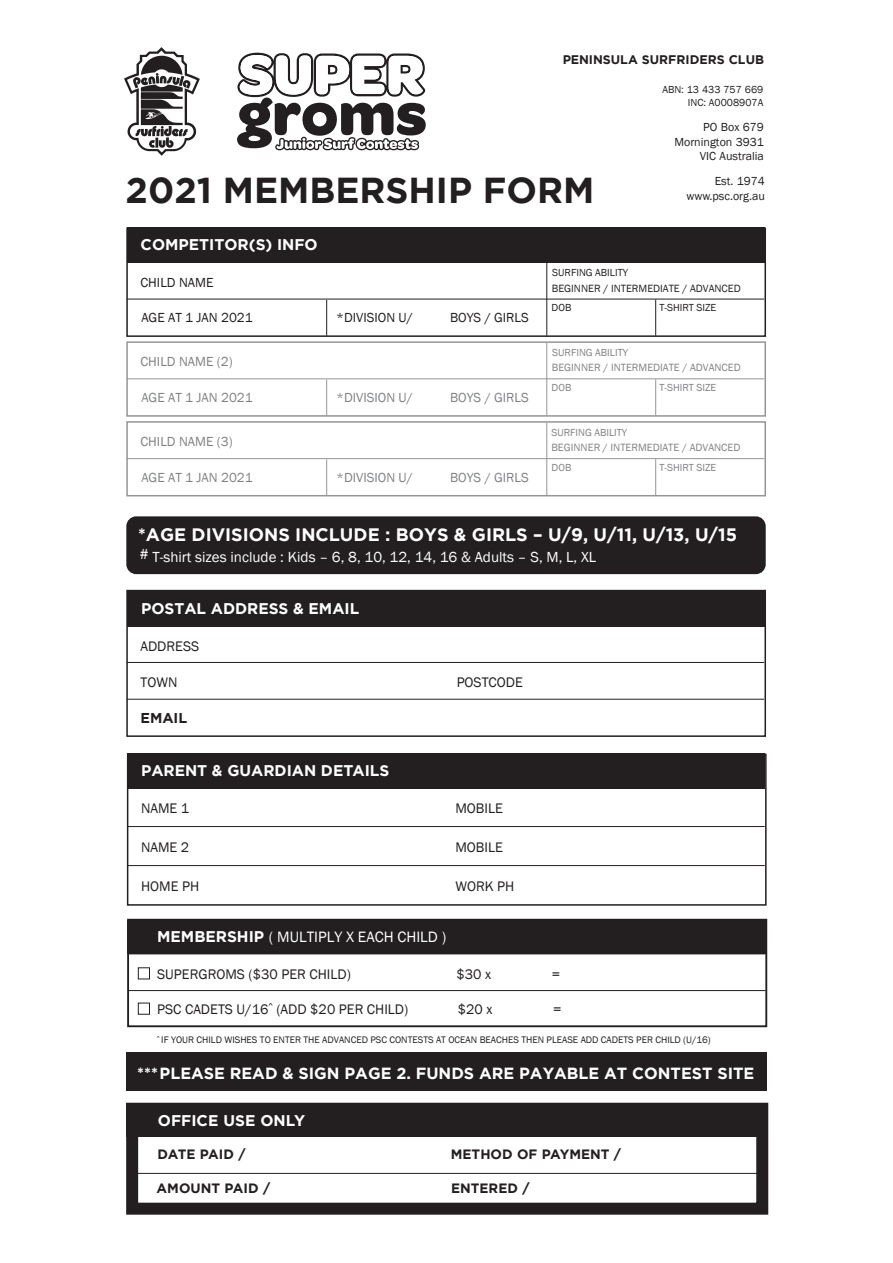
<style>
.page{position:relative;width:893px;height:1263px;background:#fff}
.page>*{position:absolute;margin:0;border:0;box-sizing:border-box;transform-origin:0 0}
.t1{font:700 36px "Gotham";color:#231f20}
.t2{font:700 18px "Gotham";color:#fff}
.t3{font:700 16.2px "Gotham";color:#fff}
.t4{font:700 15.45px "Gotham";color:#fff}
.t5{font:15.45px "Franklin Gothic";color:#fff}
.t6{font:15px "Franklin Gothic";color:#fff}
.t7{font:14.25px "Franklin Gothic";color:#231f20}
.t8{font:700 14.25px "Gotham";color:#231f20}
.t9{font:13.5px "Franklin Gothic";color:#808285}
.t10{font:700 13.5px "Gotham";color:#231f20}
.t11{font:13.5px "Franklin Gothic";color:#231f20}
.t12{font:700 12.45px "Gotham";color:#231f20}
.t13{font:12px/14.4px "Franklin Gothic";color:#231f20;text-align:right}
.t14{font:10.8px "Franklin Gothic";color:#808285}
.t15{font:10.8px "Franklin Gothic";color:#231f20}
.t16{font:10.5px/12.6px "Franklin Gothic";color:#231f20;text-align:right}
.t17{font:10.5px "Franklin Gothic";color:#808285}
.t18{font:9.75px "Franklin Gothic";color:#231f20}
.s1{font-family:"Gotham";font-weight:700}
</style>
<div class="page">
<div style="left:126px;top:1052px;width:641px;height:39px;background:#231f20"></div>
<div style="left:127px;top:517px;width:638px;height:56px;background:#231f20;border-radius:9px"></div>
<div style="left:126px;top:516px;width:640px;height:58px;border:2px solid #231f20;border-radius:9px"></div>
<div style="left:128px;top:591px;width:637px;height:35px;background:#231f20"></div>
<div style="left:126px;top:590px;width:640px;height:147px;border:2px solid #231f20"></div>
<div style="left:126px;top:228px;width:640px;height:109px;border:2px solid #231f20"></div>
<hr style="left:127px;top:699px;width:637px;height:1px;background:#231f20">
<hr style="left:127px;top:662px;width:637px;height:1px;background:#231f20">
<div style="left:127px;top:754px;width:640px;height:152px;border:2px solid #231f20"></div>
<hr style="left:127px;top:865px;width:638px;height:1px;background:#231f20">
<hr style="left:127px;top:788px;width:638px;height:1px;background:#231f20">
<hr style="left:127px;top:826px;width:638px;height:1px;background:#231f20">
<div style="left:128px;top:754px;width:637px;height:35px;background:#231f20"></div>
<div style="left:128px;top:228px;width:637px;height:35px;background:#231f20"></div>
<hr style="left:128px;top:990px;width:638px;height:1px;background:#231f20">
<hr style="left:128px;top:953px;width:638px;height:1px;background:#231f20">
<div style="left:127px;top:920px;width:639px;height:33px;background:#231f20"></div>
<div style="left:126px;top:1103px;width:642px;height:112px;border:12px solid #231f20"></div>
<hr style="left:128px;top:1173px;width:638px;height:1px;background:#231f20">
<div style="left:127px;top:919px;width:640px;height:108px;border:2px solid #231f20"></div>
<div style="left:126px;top:1103px;width:641px;height:33px;background:#231f20"></div>
<svg style="left:237px;top:53px;width:189px;height:97px"></svg>
<hr style="left:127px;top:299px;width:637px;height:1px;background:#231f20">
<div style="left:138px;top:1002px;width:12px;height:13px;border:1px solid #231f20"></div>
<div style="left:138px;top:967px;width:12px;height:12px;border:1px solid #231f20"></div>
<hr style="left:326px;top:300px;width:1px;height:36px;background:#231f20">
<hr style="left:546px;top:263px;width:1px;height:73px;background:#231f20">
<hr style="left:655px;top:299px;width:1px;height:37px;background:#231f20">
<div style="left:126px;top:341px;width:640px;height:76px;border:2px solid #939598"></div>
<hr style="left:127px;top:378px;width:637px;height:1px;background:#939598">
<hr style="left:326px;top:380px;width:1px;height:35px;background:#939598">
<hr style="left:546px;top:343px;width:1px;height:72px;background:#939598">
<hr style="left:655px;top:379px;width:1px;height:36px;background:#939598">
<div style="left:126px;top:421px;width:640px;height:75px;border:2px solid #939598"></div>
<hr style="left:127px;top:458px;width:637px;height:1px;background:#939598">
<hr style="left:326px;top:459px;width:1px;height:36px;background:#939598">
<hr style="left:546px;top:422px;width:1px;height:73px;background:#939598">
<hr style="left:655px;top:459px;width:1px;height:36px;background:#939598">
<svg style="left:124px;top:47px;width:76px;height:109px"></svg>
<p class="t12" style="left:563px;top:52px;width:203px">PENINSULA SURFRIDERS CLUB</p>
<h1 class="t1" style="left:126px;top:170px;width:470px">2021 MEMBERSHIP FORM</h1>
<p class="t4" style="left:141px;top:236px;width:179px">COMPETITOR(S) INFO</p>
<p class="t16" style="left:662px;top:83px;width:102px">ABN: 13 433 757 669<br>INC: A0008907A</p>
<p class="t13" style="left:674px;top:120px;width:91px">PO Box 679<br>Mornington 3931<br>VIC Australia</p>
<p class="t13" style="left:686px;top:174px;width:80px">Est. 1974 www.psc.org.au</p>
<p class="t11" style="left:140px;top:274px;width:75px">CHILD NAME</p>
<p class="t11" style="left:141px;top:310px;width:113px">AGE AT 1 JAN 2021</p>
<p class="t9" style="left:140px;top:353px;width:94px">CHILD NAME (2)</p>
<p class="t9" style="left:141px;top:389px;width:113px">AGE AT 1 JAN 2021</p>
<p class="t9" style="left:140px;top:433px;width:94px">CHILD NAME (3)</p>
<p class="t9" style="left:141px;top:469px;width:113px">AGE AT 1 JAN 2021</p>
<p class="t11" style="left:336px;top:310px;width:78px">*DIVISION U/</p>
<p class="t11" style="left:450px;top:310px;width:80px">BOYS / GIRLS</p>
<p class="t9" style="left:336px;top:389px;width:78px">*DIVISION U/</p>
<p class="t9" style="left:450px;top:389px;width:80px">BOYS / GIRLS</p>
<p class="t9" style="left:336px;top:469px;width:78px">*DIVISION U/</p>
<p class="t9" style="left:450px;top:469px;width:80px">BOYS / GIRLS</p>
<p class="t16" style="left:552px;top:266px;width:77px">SURFING ABILITY</p>
<p class="t15" style="left:552px;top:281px;width:190px">BEGINNER / INTERMEDIATE / ADVANCED</p>
<p class="t16" style="left:552px;top:301px;width:21px">DOB</p>
<p class="t16" style="left:659px;top:301px;width:59px">T-SHIRT SIZE</p>
<p class="t17" style="left:552px;top:346px;width:77px">SURFING ABILITY</p>
<p class="t14" style="left:552px;top:361px;width:190px">BEGINNER / INTERMEDIATE / ADVANCED</p>
<p class="t17" style="left:552px;top:381px;width:21px">DOB</p>
<p class="t17" style="left:659px;top:381px;width:59px">T-SHIRT SIZE</p>
<p class="t17" style="left:551px;top:425px;width:77px">SURFING ABILITY</p>
<p class="t14" style="left:551px;top:440px;width:190px">BEGINNER / INTERMEDIATE / ADVANCED</p>
<p class="t17" style="left:552px;top:461px;width:21px">DOB</p>
<p class="t17" style="left:659px;top:461px;width:59px">T-SHIRT SIZE</p>
<p class="t2" style="left:138px;top:525px;width:601px">*AGE DIVISIONS INCLUDE : BOYS &amp; GIRLS – U/9, U/11, U/13, U/15</p>
<p class="t6" style="left:140px;top:548px;width:458px"># T-shirt sizes include : Kids – 6, 8, 10, 12, 14, 16 &amp; Adults – S, M, L, XL</p>
<p class="t4" style="left:141px;top:599px;width:220px">POSTAL ADDRESS &amp; EMAIL</p>
<p class="t7" style="left:140px;top:637px;width:60px">ADDRESS</p>
<p class="t7" style="left:140px;top:674px;width:38px">TOWN</p>
<p class="t8" style="left:140px;top:709px;width:48px">EMAIL</p>
<p class="t4" style="left:141px;top:761px;width:250px">PARENT &amp; GUARDIAN DETAILS</p>
<p class="t7" style="left:457px;top:674px;width:68px">POSTCODE</p>
<p class="t7" style="left:141px;top:799px;width:50px">NAME 1</p>
<p class="t7" style="left:455px;top:799px;width:49px">MOBILE</p>
<p class="t7" style="left:141px;top:839px;width:50px">NAME 2</p>
<p class="t7" style="left:455px;top:839px;width:49px">MOBILE</p>
<p class="t7" style="left:141px;top:877px;width:60px">HOME PH</p>
<p class="t7" style="left:455px;top:877px;width:61px">WORK PH</p>
<p class="t5" style="left:157px;top:927px;width:290px"><span class="s1">MEMBERSHIP</span> ( MULTIPLY X EACH CHILD )</p>
<p class="t7" style="left:157px;top:965px;width:195px">SUPERGROMS ($30 PER CHILD)</p>
<p class="t7" style="left:457px;top:965px;width:36px">$30 x</p>
<p class="t7" style="left:552px;top:965px;width:10px">=</p>
<p class="t7" style="left:157px;top:1000px;width:253px">PSC CADETS U/16<sup>^</sup> (ADD $20 PER CHILD)</p>
<p class="t7" style="left:458px;top:1000px;width:36px">$20 x</p>
<p class="t7" style="left:553px;top:1000px;width:10px">=</p>
<p class="t18" style="left:157px;top:1033px;width:555px"><sup>^</sup> IF YOUR CHILD WISHES TO ENTER THE ADVANCED PSC CONTESTS AT OCEAN BEACHES THEN PLEASE ADD CADETS PER CHILD (U/16)</p>
<p class="t3" style="left:137px;top:1063px;width:619px">***PLEASE READ &amp; SIGN PAGE 2. FUNDS ARE PAYABLE AT CONTEST SITE</p>
<p class="t4" style="left:158px;top:1111px;width:149px">OFFICE USE ONLY</p>
<p class="t10" style="left:157px;top:1146px;width:90px">DATE PAID /</p>
<p class="t10" style="left:157px;top:1180px;width:115px">AMOUNT PAID /</p>
<p class="t10" style="left:451px;top:1147px;width:172px">METHOD OF PAYMENT /</p>
<p class="t10" style="left:451px;top:1181px;width:80px">ENTERED /</p>
</div>
